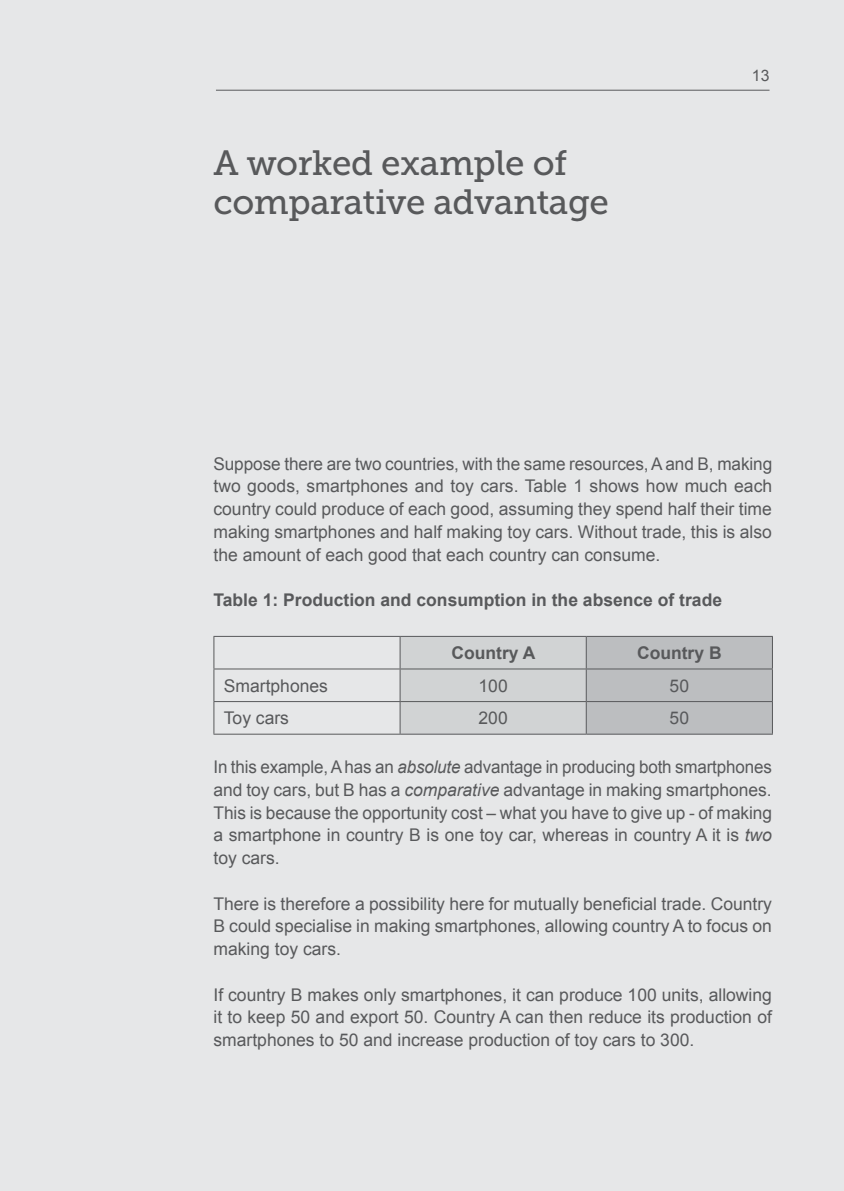
<style>
.page{position:relative;width:844px;height:1191px;background:#fff}
.page>*{position:absolute;margin:0;border:0;box-sizing:border-box;transform-origin:0 0}
.Headline_custom{font:35px/38.5px "Museo Slab 500";letter-spacing:-.01em;color:#58595b}
.Body_custom{font:17.5px/22.8px "Arial";color:#58595b;text-align:justify}
.Table_style_custom{font:700 17.5px "Arial";color:#58595b}
.Table_style_custom-2{font:17.5px "Arial";color:#58595b}
.t1{font:15.75px "Arial";color:#58595b}
.s1{font-style:italic}
</style>
<div class="page">
<div style="left:1px;top:0;width:842px;height:1191px;background:#e6e7e8"></div>
<hr style="left:216px;top:90px;width:553px;height:1px;background:#58595b">
<svg style="left:400px;top:637px;width:371px;height:96px;background:#c5c7c8"></svg>
<hr style="left:213px;top:636px;width:187px;height:1px;background:#58595b">
<hr style="left:213px;top:637px;width:1px;height:31px;background:#58595b">
<hr style="left:400px;top:636px;width:186px;height:1px;background:#58595b">
<hr style="left:399px;top:637px;width:1px;height:31px;background:#58595b">
<hr style="left:586px;top:636px;width:186px;height:1px;background:#58595b">
<hr style="left:585px;top:637px;width:1px;height:31px;background:#58595b">
<hr style="left:771px;top:637px;width:1px;height:31px;background:#58595b">
<hr style="left:213px;top:668px;width:187px;height:1px;background:#58595b">
<hr style="left:213px;top:669px;width:1px;height:32px;background:#58595b">
<hr style="left:400px;top:668px;width:186px;height:1px;background:#58595b">
<hr style="left:399px;top:669px;width:1px;height:32px;background:#58595b">
<hr style="left:586px;top:668px;width:186px;height:1px;background:#58595b">
<hr style="left:585px;top:669px;width:1px;height:32px;background:#58595b">
<hr style="left:771px;top:669px;width:1px;height:32px;background:#58595b">
<hr style="left:213px;top:701px;width:187px;height:1px;background:#58595b">
<hr style="left:213px;top:702px;width:1px;height:31px;background:#58595b">
<hr style="left:400px;top:701px;width:186px;height:1px;background:#58595b">
<hr style="left:399px;top:702px;width:1px;height:31px;background:#58595b">
<hr style="left:586px;top:701px;width:186px;height:1px;background:#58595b">
<hr style="left:585px;top:702px;width:1px;height:31px;background:#58595b">
<hr style="left:771px;top:702px;width:1px;height:31px;background:#58595b">
<hr style="left:213px;top:733px;width:187px;height:1px;background:#58595b">
<hr style="left:400px;top:733px;width:186px;height:1px;background:#58595b">
<hr style="left:586px;top:733px;width:186px;height:1px;background:#58595b">
<p class="Headline_custom" style="left:213px;top:144px;width:397px">A worked example of comparative advantage</p>
<p class="t1" style="left:751px;top:65px;width:19px">13</p>
<p class="Body_custom" style="left:213px;top:452px;width:560px">Suppose there are two countries, with the same resources, A and B, making two goods, smartphones and toy cars. Table 1 shows how much each country could produce of each good, assuming they spend half their time making smartphones and half making toy cars. Without trade, this is also the amount of each good that each country can consume.</p>
<p class="Table_style_custom" style="left:213px;top:588px;width:510px">Table 1: Production and consumption in the absence of trade</p>
<p class="Table_style_custom" style="left:451px;top:641px;width:85px">Country A</p>
<p class="Table_style_custom" style="left:637px;top:641px;width:86px">Country B</p>
<p class="Table_style_custom-2" style="left:224px;top:674px;width:106px">Smartphones</p>
<p class="Table_style_custom-2" style="left:478px;top:674px;width:31px">100</p>
<p class="Table_style_custom-2" style="left:669px;top:674px;width:21px">50</p>
<p class="Table_style_custom-2" style="left:224px;top:706px;width:67px">Toy cars</p>
<p class="Table_style_custom-2" style="left:478px;top:706px;width:31px">200</p>
<p class="Table_style_custom-2" style="left:669px;top:706px;width:21px">50</p>
<p class="Body_custom" style="left:213px;top:756px;width:560px">In this example, A has an <span class="s1">absolute</span> advantage in producing both smartphones and toy cars, but B has a <span class="s1">comparative</span> advantage in making smartphones.<br>This is because the opportunity cost – what you have to give up - of making a smartphone in country B is one toy car, whereas in country A it is <span class="s1">two </span>toy cars.</p>
<p class="Body_custom" style="left:213px;top:892px;width:560px">There is therefore a possibility here for mutually beneficial trade. Country B could specialise in making smartphones, allowing country A to focus on making toy cars.</p>
<p class="Body_custom" style="left:213px;top:983px;width:560px">If country B makes only smartphones, it can produce 100 units, allowing it to keep 50 and export 50. Country A can then reduce its production of smartphones to 50 and increase production of toy cars to 300.</p>
</div>
